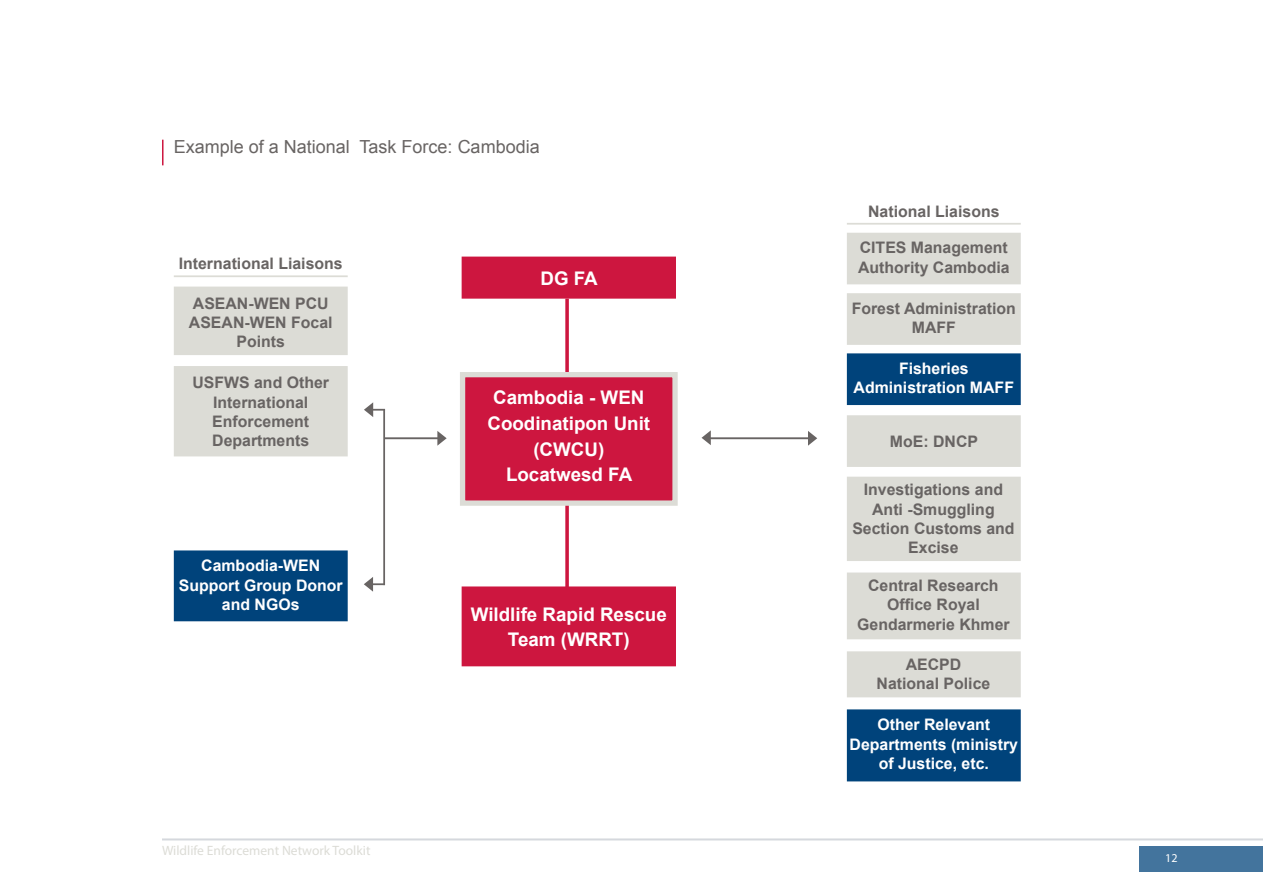
<style>
.page{position:relative;width:1263px;height:893px;background:#fff}
.page>*{position:absolute;margin:0;border:0;box-sizing:border-box;transform-origin:0 0}
.t1{font:700 18.75px/25.7px "Arial";color:#fff;text-align:center}
.t2{font:18px "Arial";color:#686463}
.t3{font:700 15.9px/19.4px "Arial";color:#686463;text-align:center}
.t4{font:700 15.9px/19.4px "Arial";color:#fff;text-align:center}
.t5{font:13.5px "Myriad Pro";color:#dcdcd6}
.t6{font:12px "Myriad Pro";color:#fff}
</style>
<div class="page">
<hr style="left:162px;top:838px;width:1101px;height:2px;background:#788494">
<div style="left:1140px;top:846px;width:123px;height:26px;background:#43749d"></div>
<hr style="left:162px;top:140px;width:2px;height:25px;background:#cd163f">
<svg style="left:565px;top:299px;width:4px;height:287px"></svg>
<div style="left:462px;top:257px;width:214px;height:42px;background:#cd163f;border:2px solid #cd163f"></div>
<div style="left:460px;top:372px;width:218px;height:134px;background:#cd163f;border:5px solid #dcdcd6"></div>
<div style="left:462px;top:586px;width:214px;height:80px;background:#cd163f;border:2px solid #cd163f"></div>
<hr style="left:707px;top:437px;width:102px;height:2px;background:#686463">
<svg style="left:808px;top:431px;width:9px;height:15px"></svg>
<svg style="left:701px;top:430px;width:10px;height:15px"></svg>
<hr style="left:384px;top:437px;width:59px;height:2px;background:#686463">
<svg style="left:437px;top:431px;width:10px;height:15px"></svg>
<div style="left:847px;top:233px;width:174px;height:51px;background:#dcdcd6"></div>
<div style="left:847px;top:293px;width:174px;height:52px;background:#dcdcd6"></div>
<div style="left:847px;top:353px;width:174px;height:52px;background:#00437b;border:2px solid #00437b"></div>
<div style="left:847px;top:709px;width:174px;height:72px;background:#00437b;border:2px solid #00437b"></div>
<div style="left:847px;top:415px;width:174px;height:52px;background:#dcdcd6;border:2px solid #dcdcd6"></div>
<div style="left:847px;top:477px;width:174px;height:84px;background:#dcdcd6"></div>
<div style="left:847px;top:572px;width:174px;height:67px;background:#dcdcd6;border:2px solid #dcdcd6"></div>
<div style="left:847px;top:651px;width:174px;height:46px;background:#dcdcd6;border:2px solid #dcdcd6"></div>
<hr style="left:847px;top:223px;width:174px;height:2px;background:#dcdcd6">
<div style="left:174px;top:287px;width:174px;height:68px;background:#dcdcd6"></div>
<div style="left:174px;top:366px;width:174px;height:90px;background:#dcdcd6"></div>
<hr style="left:174px;top:275px;width:174px;height:2px;background:#dcdcd6">
<hr style="left:383px;top:410px;width:2px;height:175px;background:#686463">
<svg style="left:364px;top:402px;width:21px;height:15px"></svg>
<svg style="left:364px;top:577px;width:21px;height:15px"></svg>
<div style="left:174px;top:550px;width:174px;height:71px;background:#00437b;border:2px solid #00437b"></div>
<p class="t2" style="left:174px;top:135px;width:367px">Example of a National Task Force: Cambodia</p>
<p class="t3" style="left:179px;top:255px;width:165px">International Liaisons</p>
<p class="t3" style="left:189px;top:294px;width:145px">ASEAN-WEN PCU<br>ASEAN-WEN Focal<br>Points</p>
<p class="t3" style="left:192px;top:373px;width:138px">USFWS and Other<br>International<br>Enforcement<br>Departments</p>
<p class="t4" style="left:179px;top:556px;width:165px">Cambodia-WEN<br>Support Group Donor and NGOs</p>
<p class="t5" style="left:162px;top:842px;width:210px">Wildlife Enforcement Network Toolkit</p>
<p class="t1" style="left:540px;top:266px;width:59px">DG FA</p>
<p class="t1" style="left:487px;top:385px;width:164px">Cambodia - WEN<br>Coodinatipon Unit (CWCU)<br>Locatwesd FA</p>
<p class="t1" style="left:471px;top:602px;width:197px">Wildlife Rapid Rescue<br>Team (WRRT)</p>
<p class="t3" style="left:868px;top:202px;width:133px">National Liaisons</p>
<p class="t3" style="left:858px;top:239px;width:153px;text-align:left">CITES Management<br>Authority Cambodia</p>
<p class="t3" style="left:852px;top:299px;width:166px">Forest Administration<br>MAFF</p>
<p class="t4" style="left:854px;top:359px;width:162px">Fisheries<br>Administration MAFF</p>
<p class="t3" style="left:890px;top:432px;width:90px">MoE: DNCP</p>
<p class="t3" style="left:852px;top:480px;width:164px">Investigations and<br>Anti -Smuggling<br>Section Customs and<br>Excise</p>
<p class="t3" style="left:857px;top:576px;width:154px">Central Research<br>Office Royal<br>Gendarmerie Khmer</p>
<p class="t3" style="left:876px;top:655px;width:115px">AECPD<br>National Police</p>
<p class="t4" style="left:850px;top:715px;width:170px">Other Relevant<br>Departments (ministry of Justice, etc.</p>
<p class="t6" style="left:1165px;top:850px;width:14px">12</p>
</div>
